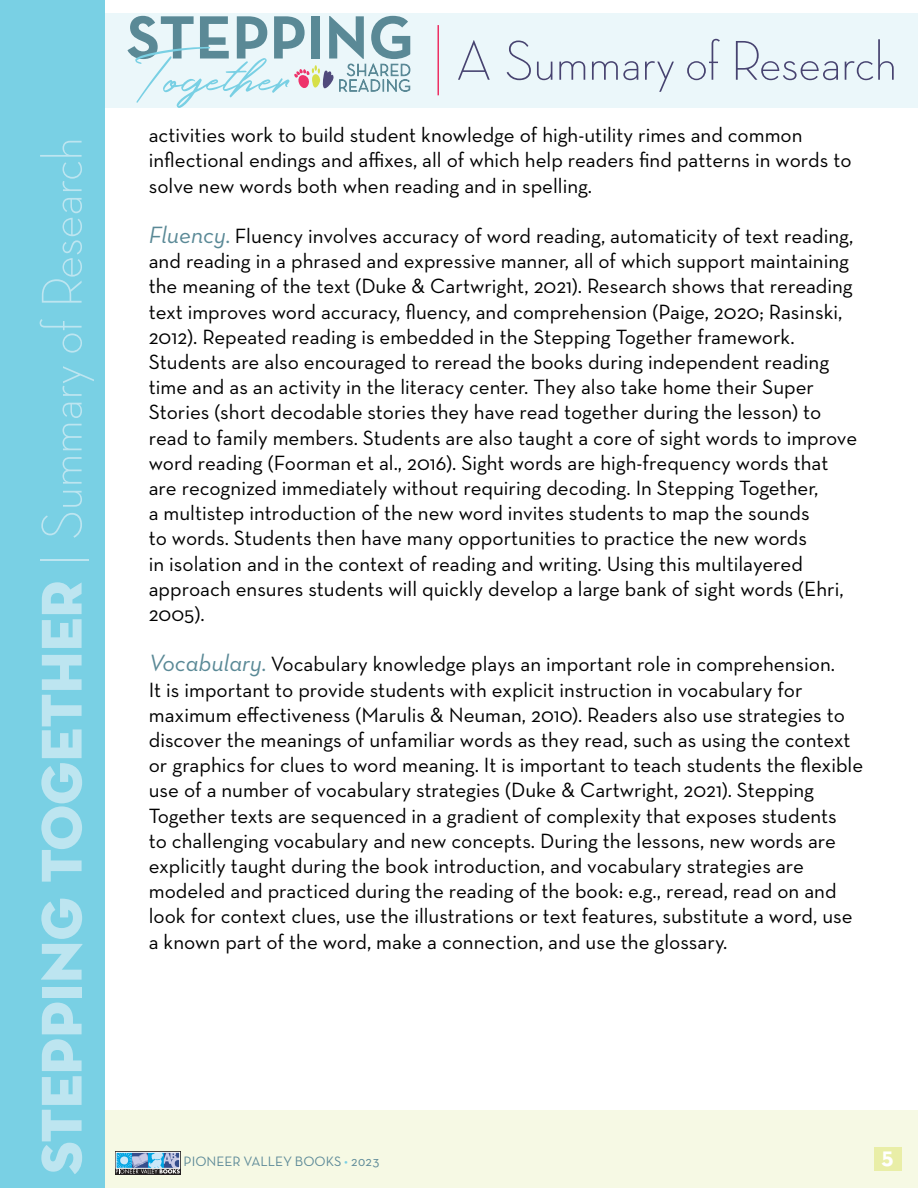
<style>
.page{position:relative;width:918px;height:1188px;background:#fff}
.page>*{position:absolute;margin:0;border:0;box-sizing:border-box;transform-origin:0 0}
.t1{font:300 58.5px "Neutra Disp";color:#bde5f0}
.t2{font:300 57px "Neutra Disp";color:#474370}
.t3{font:700 24px "Neutra Text";color:#fff}
.t4{font:21px/25.2px "Neutra Text";color:#000}
.t5{font:13.8px "Neutra Text TF";color:#5d8a98}
.s1{font-family:"Neutra Disp Titling";font-weight:400}
.s2{font-style:italic;font-size:24px;color:#5a8996}
.s3{color:#79d0e4}
</style>
<div class="page">
<div style="left:92px;top:14px;width:826px;height:94px;background:#ebf7fa"></div>
<div style="left:92px;top:1110px;width:826px;height:78px;background:#f6f9e4"></div>
<div style="left:0;top:0;width:105px;height:1188px;background:#79d0e4"></div>
<svg style="left:127px;top:16px;width:284px;height:92px"></svg>
<hr style="left:437px;top:25px;width:2px;height:70px;background:#ee2f63">
<div style="left:874px;top:1148px;width:27px;height:23px;background:#e9eea7"></div>
<svg style="left:115px;top:1151px;width:66px;height:23px"></svg>
<svg style="left:116px;top:1154px;width:64px;height:20px"></svg>
<div style="left:116px;top:1152px;width:64px;height:16px;border:1px solid #fff"></div>
<h1 class="t1" style="left:30px;top:1174px;width:1038px;rotate:-90deg"><span class="s1">stepping together</span> | Summary of Research</h1>
<h2 class="t2" style="left:456px;top:29px;width:443px">A Summary of Research</h2>
<p class="t4" style="left:149px;top:122px;width:704px">activities work to build student knowledge of high-utility rimes and common inflectional endings and affixes, all of which help readers find patterns in words to solve new words both when reading and in spelling.</p>
<p class="t4" style="left:149px;top:223px;width:710px"><span class="s2">Fluency.</span> Fluency involves accuracy of word reading, automaticity of text reading, and reading in a phrased and expressive manner, all of which support maintaining the meaning of the text (Duke &amp; Cartwright, 2021). Research shows that rereading text improves word accuracy, fluency, and comprehension (Paige, 2020; Rasinski, 2012). Repeated reading is embedded in the Stepping Together framework.<br>Students are also encouraged to reread the books during independent reading time and as an activity in the literacy center. They also take home their Super Stories (short decodable stories they have read together during the lesson) to read to family members. Students are also taught a core of sight words to improve word reading (Foorman et al., 2016). Sight words are high-frequency words that are recognized immediately without requiring decoding. In Stepping Together,<br>a multistep introduction of the new word invites students to map the sounds<br>to words. Students then have many opportunities to practice the new words<br>in isolation and in the context of reading and writing. Using this multilayered approach ensures students will quickly develop a large bank of sight words (Ehri, 2005).</p>
<p class="t4" style="left:149px;top:651px;width:716px"><span class="s2">Vocabulary.</span> Vocabulary knowledge plays an important role in comprehension.<br>It is important to provide students with explicit instruction in vocabulary for maximum effectiveness (Marulis &amp; Neuman, 2010). Readers also use strategies to discover the meanings of unfamiliar words as they read, such as using the context or graphics for clues to word meaning. It is important to teach students the flexible use of a number of vocabulary strategies (Duke &amp; Cartwright, 2021). Stepping Together texts are sequenced in a gradient of complexity that exposes students<br>to challenging vocabulary and new concepts. During the lessons, new words are explicitly taught during the book introduction, and vocabulary strategies are modeled and practiced during the reading of the book: e.g., reread, read on and look for context clues, use the illustrations or text features, substitute a word, use a known part of the word, make a connection, and use the glossary.</p>
<p class="t5" style="left:184px;top:1153px;width:198px">PIONEER VALLEY BOOKS <span class="s3">•</span> 2023</p>
<p class="t3" style="left:881px;top:1141px;width:14px">5</p>
</div>
